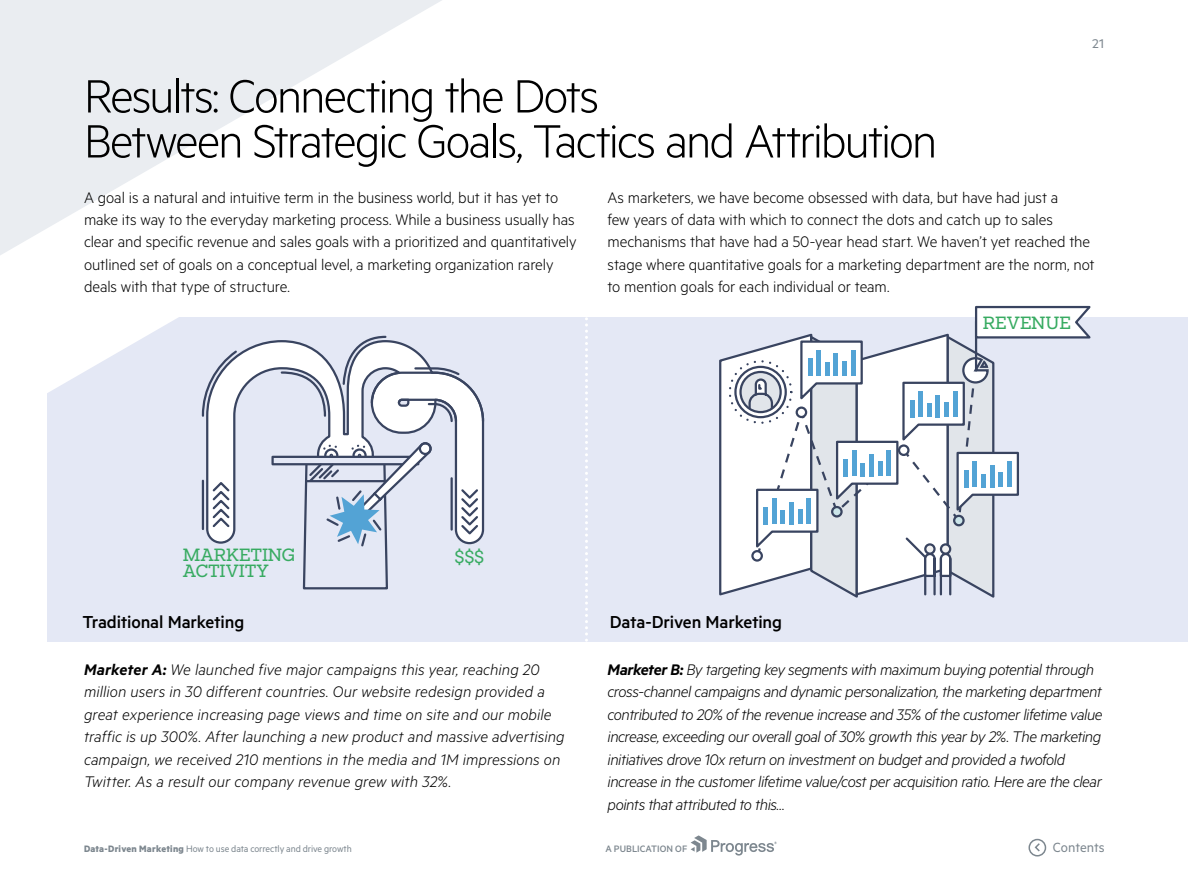
<style>
.page{position:relative;width:1188px;height:891px;background:#fff}
.page>*{position:absolute;margin:0;border:0;box-sizing:border-box;transform-origin:0 0}
.t1{font:300 52.5px/45px "Metric";letter-spacing:-.04em;color:#000}
.t2{font:500 19.5px "Metric";letter-spacing:-.01em;color:#000}
.t3{font:18px/16.5px "Fakt Slab Pro";letter-spacing:-.01em;color:#38ab62}
.t4{font:300 17.25px/22.5px "Metric";letter-spacing:-.005em;color:#000}
.t5{font:italic 300 17.25px/22.5px "Metric";letter-spacing:-.02em;color:#000}
.t6{font:italic 300 17.25px/22.5px "Metric";letter-spacing:.005em;color:#000}
.t7{font:15px "Metric";letter-spacing:-.005em;color:#7d878f}
.t8{font:14.25px "Metric";color:#7d878f;scale:1.05 1}
.t9{font:10.5px "Metric";letter-spacing:-.01em;color:#7d878f}
.t10{font:500 10.5px "Metric";letter-spacing:.005em;color:#7d878f}
.s1{font-weight:600}
.s2{font-weight:700}
</style>
<div class="page">
<svg style="left:691px;top:835px;width:86px;height:21px"></svg>
<svg style="left:1028px;top:838px;width:19px;height:19px"></svg>
<div style="left:48px;top:317px;width:1140px;height:325px;background:#e4e8f5"></div>
<svg style="left:47px;top:317px;width:131px;height:77px"></svg>
<svg style="left:0;top:0;width:442px;height:255px;fill:#eaedf1"></svg>
<svg style="left:302px;top:548px;width:86px;height:42px"></svg>
<svg style="left:201px;top:335px;width:284px;height:213px"></svg>
<svg style="left:719px;top:305px;width:372px;height:293px"></svg>
<svg style="left:585px;top:317px;width:3px;height:325px"></svg>
<h1 class="t1" style="left:84px;top:71px;width:855px">Results: Connecting the Dots<br>Between Strategic Goals, Tactics and Attribution</h1>
<p class="t8" style="left:1092px;top:35px;width:13px">21</p>
<p class="t4" style="left:84px;top:185px;width:494px">A goal is a natural and intuitive term in the business world, but it has yet to make its way to the everyday marketing process. While a business usually has clear and specific revenue and sales goals with a prioritized and quantitatively outlined set of goals on a conceptual level, a marketing organization rarely deals with that type of structure.</p>
<p class="t4" style="left:608px;top:185px;width:489px">As marketers, we have become obsessed with data, but have had just a<br>few years of data with which to connect the dots and catch up to sales mechanisms that have had a 50-year head start. We haven’t yet reached the stage where quantitative goals for a marketing department are the norm, not to mention goals for each individual or team.</p>
<p class="t3" style="left:983px;top:314px;width:90px">REVENUE</p>
<p class="t3" style="left:183px;top:546px;width:114px">MARKETING<br>ACTIVITY</p>
<p class="t3" style="left:455px;top:549px;width:31px">$$$</p>
<p class="t2" style="left:82px;top:611px;width:163px">Traditional Marketing</p>
<p class="t2" style="left:610px;top:611px;width:174px">Data-Driven Marketing</p>
<p class="t5" style="left:608px;top:658px;width:497px"><span class="s1">Marketer B:</span> By targeting key segments with maximum buying potential through cross-channel campaigns and dynamic personalization, the marketing department contributed to 20% of the revenue increase and 35% of the customer lifetime value increase, exceeding our overall goal of 30% growth this year by 2%. The marketing initiatives drove 10x return on investment on budget and provided a twofold increase in the customer lifetime value/cost per acquisition ratio. Here are the clear points that attributed to this…</p>
<p class="t6" style="left:84px;top:658px;width:482px"><span class="s1">Marketer A:</span> We launched five major campaigns this year, reaching 20 million users in 30 different countries. Our website redesign provided a great experience increasing page views and time on site and our mobile traffic is up 300%. After launching a new product and massive advertising campaign, we received 210 mentions in the media and 1M impressions on Twitter. As a result our company revenue grew with 32%.</p>
<p class="t9" style="left:84px;top:843px;width:269px"><span class="s2">Data-Driven Marketing</span> How to use data correctly and drive growth</p>
<p class="t10" style="left:605px;top:843px;width:83px">A PUBLICATION OF</p>
<p class="t7" style="left:1053px;top:839px;width:53px">Contents</p>
</div>
